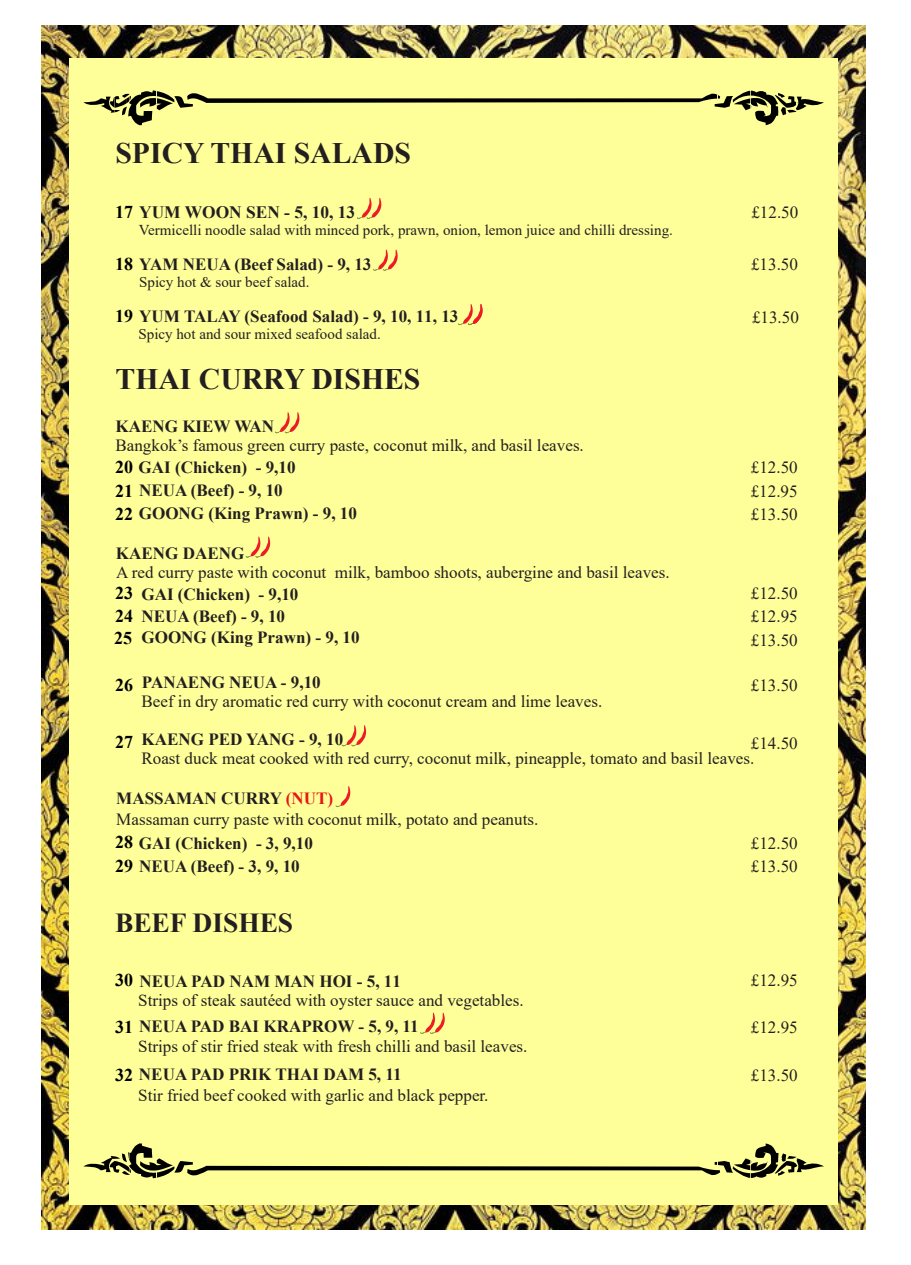
<style>
.page{position:relative;width:911px;height:1265px;background:#fff}
.page>*{position:absolute;margin:0;border:0;box-sizing:border-box;transform-origin:0 0}
.t1{font:700 29.7px "Times New Roman";color:#231f20}
.t2{font:700 27.45px "Times New Roman";color:#231f20}
.t3{font:700 18px/22.4px "Times New Roman";color:#000;text-align:justify}
.t4{font:700 17.4px "Times New Roman";color:#231f20}
.t5{font:17.1px/21.5px "Times New Roman";color:#231f20}
.t6{font:700 17.1px/21.6px "Times New Roman";color:#231f20}
.t7{font:15px "Times New Roman";color:#231f20}
.s1{font-size:18px;color:#000}
.s2{font-weight:700;font-size:18px;color:#000}
.s3{font-weight:700}
.s4{font-weight:700;color:#e81515}
</style>
<div class="page">
<img style="left:42px;top:25px;width:823px;height:1204px">
<div style="left:70px;top:58px;width:767px;height:1146px;background:#ff9"></div>
<svg style="left:83px;top:90px;width:741px;height:35px"></svg>
<svg style="left:83px;top:1143px;width:741px;height:35px"></svg>
<svg style="left:357px;top:198px;width:25px;height:21px"></svg>
<svg style="left:373px;top:250px;width:25px;height:21px"></svg>
<svg style="left:458px;top:304px;width:25px;height:21px"></svg>
<svg style="left:275px;top:412px;width:25px;height:21px"></svg>
<svg style="left:246px;top:536px;width:25px;height:21px"></svg>
<svg style="left:342px;top:725px;width:25px;height:21px"></svg>
<svg style="left:336px;top:786px;width:15px;height:21px"></svg>
<svg style="left:420px;top:1012px;width:25px;height:21px"></svg>
<h1 class="t1" style="left:115px;top:131px;width:297px">SPICY THAI SALADS</h1>
<p class="t4" style="left:115px;top:199px;width:242px"><span class="s1">17</span> YUM WOON SEN - 5, 10, 13</p>
<p class="t7" style="left:139px;top:219px;width:535px">Vermicelli noodle salad with minced pork, prawn, onion, lemon juice and chilli dressing.</p>
<p class="t6" style="left:115px;top:253px;width:258px"><span class="s1">18</span> YAM NEUA (Beef Salad) - 9, 13</p>
<p class="t7" style="left:139px;top:272px;width:172px">Spicy hot &amp; sour beef salad.</p>
<p class="t6" style="left:115px;top:305px;width:345px"><span class="s1">19</span> YUM TALAY (Seafood Salad) - 9, 10, 11, 13</p>
<p class="t7" style="left:138px;top:324px;width:244px">Spicy hot and sour mixed seafood salad.</p>
<h1 class="t1" style="left:115px;top:358px;width:306px">THAI CURRY DISHES</h1>
<p class="t6" style="left:115px;top:415px;width:160px">KAENG KIEW WAN</p>
<p class="t5" style="left:115px;top:434px;width:470px">Bangkok’s famous green curry paste, coconut milk, and basil leaves.<br><span class="s2">20</span> <span class="s3">GAI (Chicken) - 9,10</span></p>
<p class="t6" style="left:115px;top:478px;width:243px;line-height:23.1px"><span class="s1">21</span> NEUA (Beef) - 9, 10<br><span class="s1">22</span> GOONG (King Prawn) - 9, 10</p>
<p class="t5" style="left:751px;top:200px;width:48px">£12.50</p>
<p class="t5" style="left:751px;top:253px;width:48px">£13.50</p>
<p class="t5" style="left:752px;top:305px;width:48px">£13.50</p>
<p class="t5" style="left:750px;top:456px;width:48px">£12.50</p>
<p class="t5" style="left:750px;top:479px;width:49px;line-height:22.8px">£12.95 £13.50</p>
<p class="t6" style="left:116px;top:541px;width:130px">KAENG DAENG</p>
<p class="t5" style="left:116px;top:560px;width:555px">A red curry paste with coconut milk, bamboo shoots, aubergine and basil leaves.</p>
<p class="t6" style="left:141px;top:582px;width:220px">GAI (Chicken) - 9,10<br>NEUA (Beef) - 9, 10<br>GOONG (King Prawn) - 9, 10</p>
<p class="t6" style="left:142px;top:670px;width:180px">PANAENG NEUA - 9,10</p>
<p class="t5" style="left:141px;top:689px;width:462px">Beef in dry aromatic red curry with coconut cream and lime leaves.</p>
<p class="t6" style="left:141px;top:727px;width:203px">KAENG PED YANG - 9, 10</p>
<p class="t5" style="left:141px;top:746px;width:614px">Roast duck meat cooked with red curry, coconut milk, pineapple, tomato and basil leaves.</p>
<p class="t3" style="left:114px;top:581px;width:20px">23<br>24<br>25</p>
<p class="t3" style="left:115px;top:673px;width:19px">26</p>
<p class="t5" style="left:750px;top:582px;width:48px;line-height:22.4px">£12.50 £12.95</p>
<p class="t5" style="left:750px;top:628px;width:48px">£13.50</p>
<p class="t5" style="left:750px;top:674px;width:48px">£13.50</p>
<p class="t3" style="left:115px;top:730px;width:19px">27</p>
<p class="t5" style="left:750px;top:731px;width:48px">£14.50</p>
<p class="t5" style="left:116px;top:788px;width:423px;line-height:20.5px"><span class="s3">MASSAMAN CURRY</span> <span class="s4">(NUT)<br></span>Massaman curry paste with coconut milk, potato and peanuts.</p>
<p class="t6" style="left:115px;top:831px;width:199px;line-height:22.6px"><span class="s1">28</span> GAI (Chicken) - 3, 9,10<br><span class="s1">29</span> NEUA (Beef) - 3, 9, 10</p>
<h2 class="t2" style="left:115px;top:902px;width:180px">BEEF DISHES</h2>
<p class="t5" style="left:138px;top:971px;width:387px;line-height:19.4px;text-indent:-23px"><span class="s2">30</span> <span class="s3">NEUA PAD NAM MAN HOI - 5, 11<br></span>Strips of steak sautéed with oyster sauce and vegetables.</p>
<p class="t5" style="left:138px;top:1016px;width:391px;line-height:19.5px;text-indent:-23px"><span class="s2">31</span> <span class="s3">NEUA PAD BAI KRAPROW - 5, 9, 11<br></span>Strips of stir fried steak with fresh chilli and basil leaves.</p>
<p class="t5" style="left:138px;top:1063px;width:352px;line-height:20.9px;text-indent:-23px"><span class="s2">32</span> <span class="s3">NEUA PAD PRIK THAI DAM 5, 11<br></span>Stir fried beef cooked with garlic and black pepper.</p>
<p class="t5" style="left:750px;top:831px;width:48px;line-height:23.2px">£12.50 £13.50</p>
<p class="t5" style="left:750px;top:969px;width:48px">£12.95</p>
<p class="t5" style="left:750px;top:1016px;width:48px">£12.95</p>
<p class="t5" style="left:750px;top:1063px;width:48px">£13.50</p>
</div>
